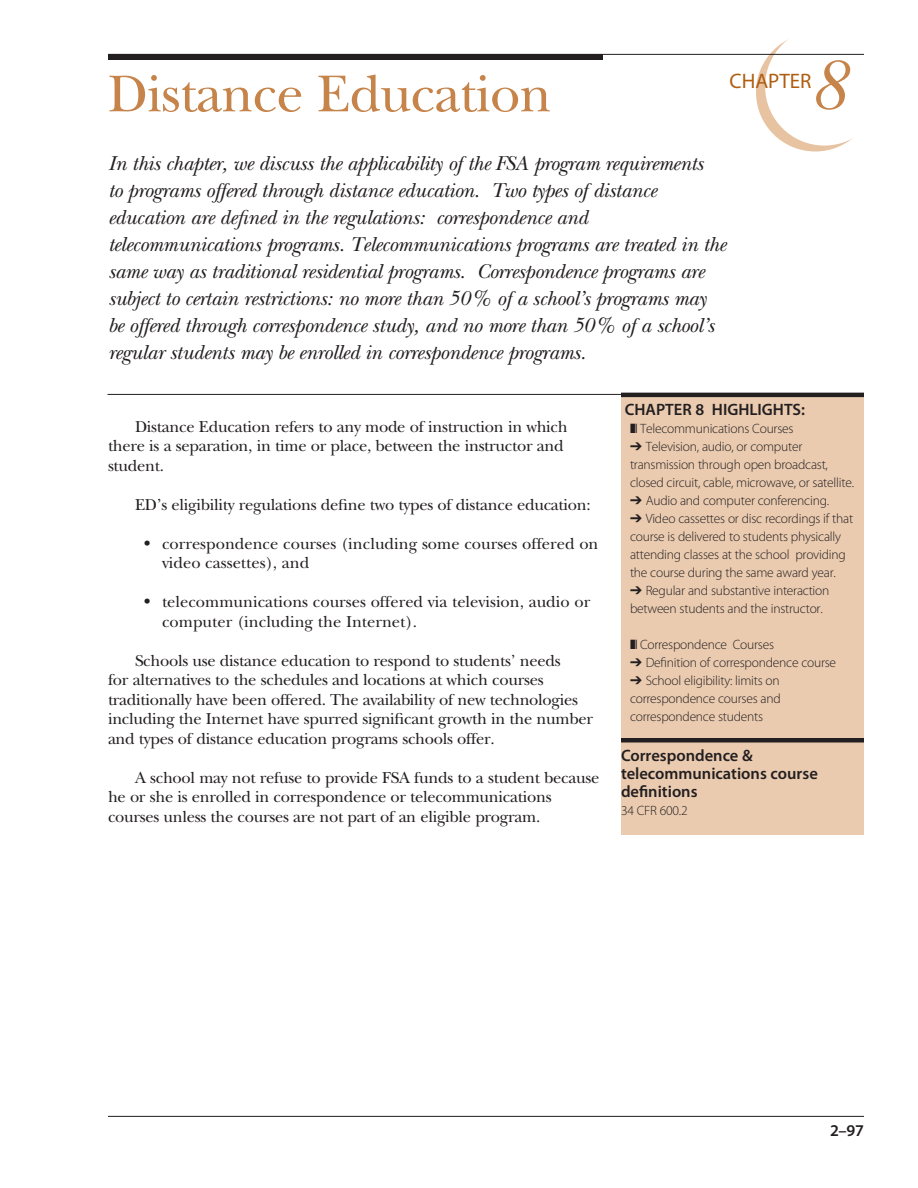
<style>
.page{position:relative;width:918px;height:1188px;background:#fff}
.page>*{position:absolute;margin:0;border:0;box-sizing:border-box;transform-origin:0 0}
.t1{font:italic 72px "New Baskerville";color:#c6844a}
.t2{font:54px "New Baskerville";letter-spacing:-.015em;color:#c6844a}
.t3{font:italic 21px/27px "New Baskerville";letter-spacing:-.015em;color:#231f20}
.t4{font:21px "Myriad Pro";color:#b05d0f}
.Body_Text{font:16.5px/19.5px "New Baskerville";letter-spacing:-.015em;color:#231f20}
.Bullets{font:16.5px/19.5px "New Baskerville";color:#231f20}
.sidebar_title{font:600 16.5px/18px "Myriad Pro";color:#231f20}
.Body_Text-2{font:600 16.5px "Myriad Pro";color:#231f20}
.sidebar_text{font:300 13.5px/18px "Myriad Pro";letter-spacing:-.015em;color:#231f20}
.s1{font-family:"Times";font-size:18px}
</style>
<div class="page">
<div style="left:756px;top:33px;width:118px;height:119px;border:12px solid #e7c3a2;border-radius:50%"></div>
<div style="left:765px;top:27px;width:119px;height:119px;background:#fff;border-radius:50%"></div>
<hr style="left:108px;top:54px;width:756px;height:1px;background:#231f20">
<hr style="left:108px;top:1116px;width:756px;height:1px;background:#231f20">
<div style="left:108px;top:54px;width:495px;height:6px;background:#231f20"></div>
<div style="left:621px;top:394px;width:243px;height:441px;background:#eacbb0"></div>
<hr style="left:621px;top:393px;width:243px;height:4px;background:#231f20">
<hr style="left:621px;top:738px;width:243px;height:4px;background:#231f20">
<hr style="left:108px;top:394px;width:756px;height:1px;background:#231f20">
<p class="t2" style="left:108px;top:62px;width:445px">Distance Education</p>
<p class="t1" style="left:808px;top:44px;width:39px">8</p>
<p class="t4" style="left:730px;top:68px;width:83px">CHAPTER</p>
<p class="t3" style="left:108px;top:150px;width:619px">In this chapter, we discuss the applicability of the FSA program requirements<br>to programs offered through distance education. Two types of distance education are defined in the regulations: correspondence and telecommunications programs. Telecommunications programs are treated in the same way as traditional residential programs. Correspondence programs are subject to certain restrictions: no more than 50% of a school’s programs may be offered through correspondence study, and no more than 50% of a school’s regular students may be enrolled in correspondence programs.</p>
<p class="sidebar_title" style="left:625px;top:400px;width:182px">CHAPTER 8 HIGHLIGHTS:</p>
<p class="sidebar_text" style="left:630px;top:420px;width:165px">❚❘ Telecommunications Courses</p>
<p class="sidebar_text" style="left:630px;top:438px;width:226px">➔ Television, audio, or computer transmission through open broadcast, closed circuit, cable, microwave, or satellite.</p>
<p class="sidebar_text" style="left:630px;top:492px;width:201px">➔ Audio and computer conferencing.</p>
<p class="sidebar_text" style="left:630px;top:510px;width:225px">➔ Video cassettes or disc recordings if that course is delivered to students physically attending classes at the school providing the course during the same award year.</p>
<p class="sidebar_text" style="left:630px;top:582px;width:201px">➔ Regular and substantive interaction between students and the instructor.</p>
<p class="sidebar_text" style="left:630px;top:636px;width:146px">❚❘ Correspondence Courses</p>
<p class="sidebar_text" style="left:630px;top:654px;width:208px">➔ Definition of correspondence course</p>
<p class="sidebar_text" style="left:630px;top:672px;width:152px;text-align:justify">➔ School eligibility: limits on correspondence courses and correspondence students</p>
<p class="sidebar_title" style="left:621px;top:746px;width:198px">Correspondence &amp; telecommunications course definitions</p>
<p class="sidebar_text" style="left:621px;top:801px;width:68px">34 CFR 600.2</p>
<p class="Body_Text" style="left:108px;top:417px;width:461px;text-indent:27px">Distance Education refers to any mode of instruction in which there is a separation, in time or place, between the instructor and student.</p>
<p class="Body_Text" style="left:135px;top:495px;width:457px">ED’s eligibility regulations define two types of distance education:</p>
<p class="Bullets" style="left:162px;top:534px;width:438px;text-indent:-18px"><span class="s1">•</span> correspondence courses (including some courses offered on video cassettes), and</p>
<p class="Bullets" style="left:162px;top:592px;width:430px;text-indent:-18px"><span class="s1">•</span> telecommunications courses offered via television, audio or computer (including the Internet).</p>
<p class="Body_Text" style="left:108px;top:651px;width:486px;text-indent:27px">Schools use distance education to respond to students’ needs<br>for alternatives to the schedules and locations at which courses traditionally have been offered. The availability of new technologies including the Internet have spurred significant growth in the number and types of distance education programs schools offer.</p>
<p class="Body_Text" style="left:108px;top:768px;width:493px;text-indent:27px">A school may not refuse to provide FSA funds to a student because he or she is enrolled in correspondence or telecommunications courses unless the courses are not part of an eligible program.</p>
<p class="Body_Text-2" style="left:830px;top:1120px;width:35px">2–97</p>
</div>
